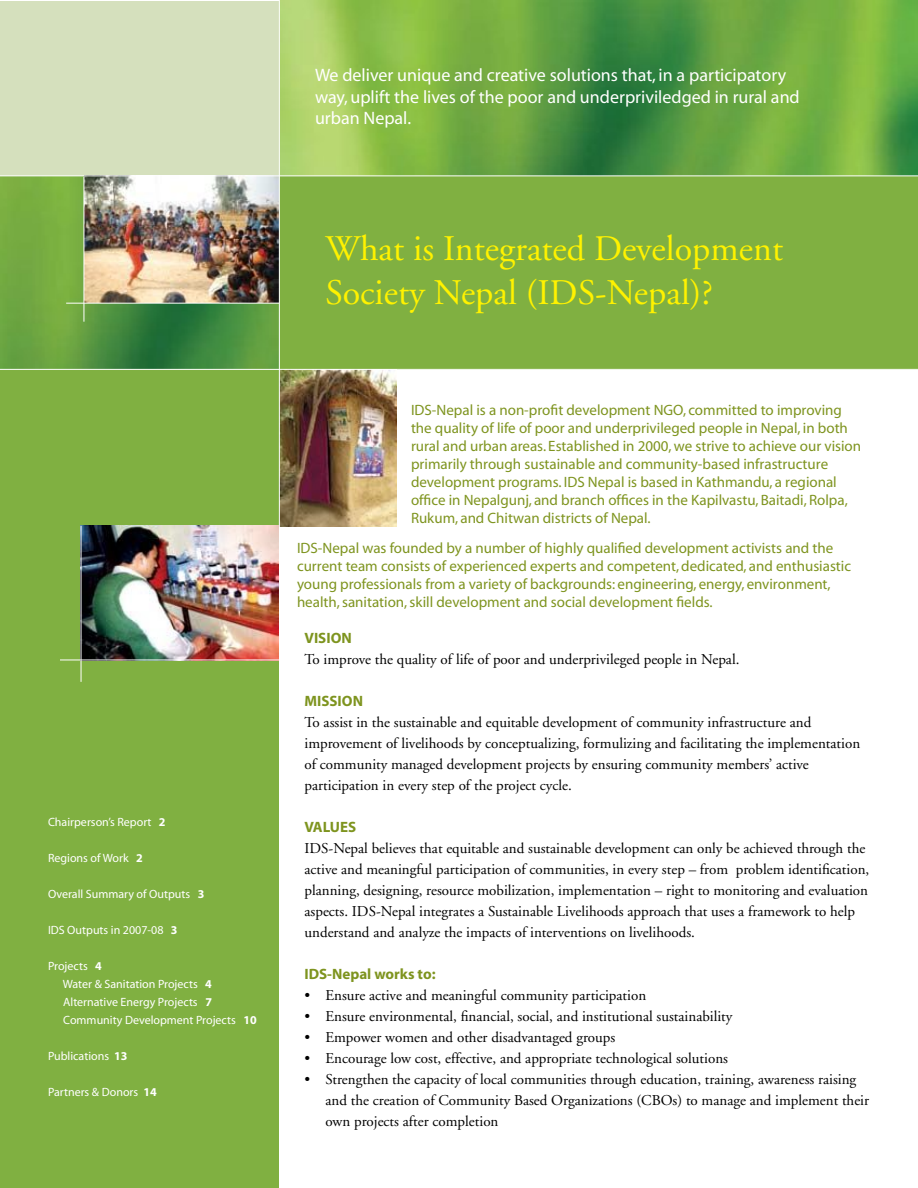
<style>
.page{position:relative;width:918px;height:1188px;background:#fff}
.page>*{position:absolute;margin:0;border:0;box-sizing:border-box;transform-origin:0 0}
.t1{font:36px/43.2px "Adobe Garamond";color:#fff200}
.t2{font:18px/21.6px "Myriad";color:#fff}
.t3{font:15px/21px "Adobe Garamond";color:#000}
.t4{font:15px/18px "Myriad";color:#7e941f}
.t5{font:700 15px "Myriad";color:#7e941f}
.t6{font:12px/18px "Myriad";color:#fff}
.s1{font-weight:700}
</style>
<div class="page">
<img style="left:0;top:177px;width:279px;height:192px">
<div style="left:279px;top:168px;width:638px;height:201px;background:#80b041"></div>
<img style="left:280px;top:0;width:638px;height:176px">
<div style="left:1px;top:1px;width:278px;height:175px;background:#d5e0bd"></div>
<div style="left:0;top:369px;width:279px;height:819px;background:#80b041"></div>
<img style="left:85px;top:177px;width:194px;height:126px">
<img style="left:280px;top:370px;width:116px;height:156px">
<hr style="left:66px;top:303px;width:213px;height:1px;background:#fff">
<hr style="left:84px;top:177px;width:1px;height:145px;background:#fff">
<hr style="left:279px;top:0;width:1px;height:598px;background:#fff">
<img style="left:80px;top:525px;width:199px;height:135px">
<hr style="left:60px;top:660px;width:220px;height:1px;background:#fff">
<hr style="left:81px;top:526px;width:1px;height:156px;background:#fff">
<hr style="left:0;top:176px;width:918px;height:1px;background:#fff">
<hr style="left:0;top:369px;width:918px;height:1px;background:#fff">
<p class="t2" style="left:315px;top:65px;width:486px">We deliver unique and creative solutions that, in a participatory way, uplift the lives of the poor and underpriviledged in rural and urban Nepal.</p>
<p class="t6" style="left:48px;top:814px;width:119px">Chairperson’s Report <span class="s1">2</span></p>
<p class="t6" style="left:48px;top:850px;width:96px">Regions of Work <span class="s1">2</span></p>
<p class="t6" style="left:48px;top:886px;width:158px">Overall Summary of Outputs <span class="s1">3</span></p>
<p class="t6" style="left:48px;top:922px;width:131px">IDS Outputs in 2007-08 <span class="s1">3</span></p>
<p class="t6" style="left:63px;top:958px;width:196px;text-indent:-15px">Projects <span class="s1">4<br></span>Water &amp; Sanitation Projects <span class="s1">4<br></span>Alternative Energy Projects <span class="s1">7<br></span>Community Development Projects <span class="s1">10</span></p>
<p class="t6" style="left:48px;top:1048px;width:81px">Publications <span class="s1">13</span></p>
<p class="t6" style="left:48px;top:1084px;width:110px">Partners &amp; Donors <span class="s1">14</span></p>
<h1 class="t1" style="left:326px;top:228px;width:459px">What is Integrated Development<br>Society Nepal (IDS-Nepal)?</h1>
<p class="t4" style="left:411px;top:401px;width:452px">IDS-Nepal is a non-profit development NGO, committed to improving the quality of life of poor and underprivileged people in Nepal, in both rural and urban areas. Established in 2000, we strive to achieve our vision primarily through sustainable and community-based infrastructure development programs. IDS Nepal is based in Kathmandu, a regional office in Nepalgunj, and branch offices in the Kapilvastu, Baitadi, Rolpa, Rukum, and Chitwan districts of Nepal.</p>
<p class="t4" style="left:297px;top:539px;width:556px">IDS-Nepal was founded by a number of highly qualified development activists and the current team consists of experienced experts and competent, dedicated, and enthusiastic young professionals from a variety of backgrounds: engineering, energy, environment, health, sanitation, skill development and social development fields.</p>
<p class="t5" style="left:304px;top:630px;width:49px">VISION</p>
<p class="t3" style="left:304px;top:649px;width:436px">To improve the quality of life of poor and underprivileged people in Nepal.</p>
<p class="t5" style="left:304px;top:693px;width:60px">MISSION</p>
<p class="t3" style="left:304px;top:712px;width:557px">To assist in the sustainable and equitable development of community infrastructure and improvement of livelihoods by conceptualizing, formulizing and facilitating the implementation of community managed development projects by ensuring community members’ active participation in every step of the project cycle.</p>
<p class="t5" style="left:304px;top:819px;width:53px">VALUES</p>
<p class="t3" style="left:304px;top:838px;width:566px">IDS-Nepal believes that equitable and sustainable development can only be achieved through the active and meaningful participation of communities, in every step – from problem identification, planning, designing, resource mobilization, implementation – right to monitoring and evaluation aspects. IDS-Nepal integrates a Sustainable Livelihoods approach that uses a framework to help understand and analyze the impacts of interventions on livelihoods.</p>
<p class="t5" style="left:304px;top:966px;width:133px">IDS-Nepal works to:</p>
<p class="t3" style="left:304px;top:985px;width:343px">• Ensure active and meaningful community participation</p>
<p class="t3" style="left:304px;top:1006px;width:429px">• Ensure environmental, financial, social, and institutional sustainability</p>
<p class="t3" style="left:304px;top:1027px;width:312px">• Empower women and other disadvantaged groups</p>
<p class="t3" style="left:304px;top:1048px;width:425px">• Encourage low cost, effective, and appropriate technological solutions</p>
<p class="t3" style="left:326px;top:1069px;width:545px;text-indent:-21px">• Strengthen the capacity of local communities through education, training, awareness raising and the creation of Community Based Organizations (CBOs) to manage and implement their own projects after completion</p>
</div>
